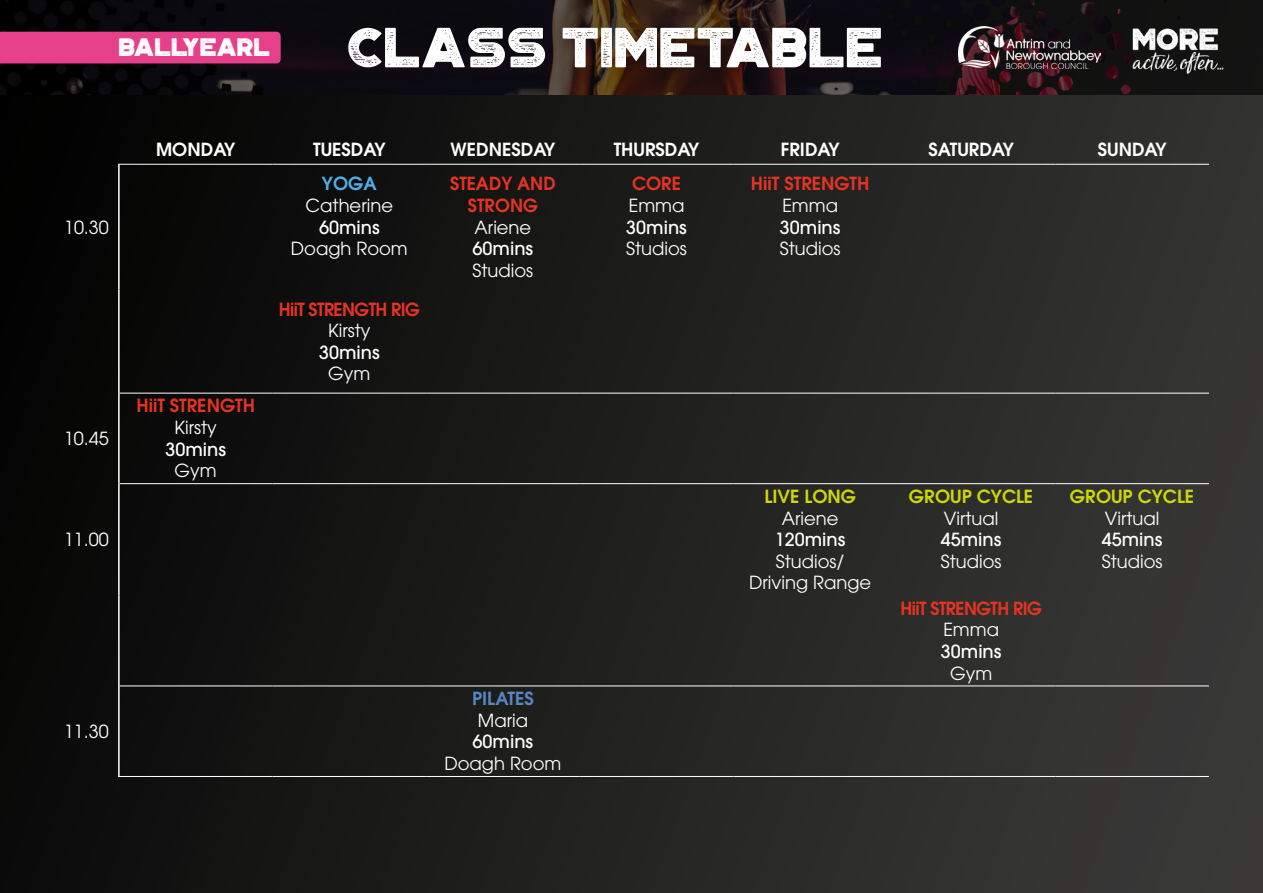
<style>
.page{position:relative;width:1263px;height:893px;background:#fff}
.page>*{position:absolute;margin:0;border:0;box-sizing:border-box;transform-origin:0 0}
.t1{font:57px "Portico Rough";color:#fff}
.t2{font:25.5px "Portico Rough";color:#fff}
.t3{font:18px/21.6px "ITC Avant Garde Std";color:#fff;text-align:center}
.t4{font:500 18px "ITC Avant Garde Std";color:#fff}
.t5{font:600 18px "ITC Avant Garde Std";color:#fff}
.t6{font:600 18px/21.6px "ITC Avant Garde Std";color:#e83323;text-align:center}
.t7{font:600 18px "ITC Avant Garde Std";letter-spacing:-.03em;color:#e83323}
.t8{font:600 18px "ITC Avant Garde Std";color:#d1d702}
.t9{font:600 18px "ITC Avant Garde Std";color:#5887c2}
.t10{font:600 18px "ITC Avant Garde Std";color:#51aeea}
</style>
<div class="page">
<div style="left:0;top:0;width:1263px;height:893px;background:linear-gradient(to right,#050505,#383837)"></div>
<hr style="left:118px;top:164px;width:2px;height:125px;background:#fff">
<hr style="left:118px;top:289px;width:2px;height:104px;background:#fff">
<hr style="left:118px;top:393px;width:2px;height:91px;background:#fff">
<hr style="left:118px;top:484px;width:2px;height:111px;background:#fff">
<hr style="left:118px;top:686px;width:2px;height:90px;background:#fff">
<hr style="left:118px;top:776px;width:154px;height:1px;background:#fff">
<hr style="left:272px;top:776px;width:154px;height:1px;background:#fff">
<hr style="left:426px;top:776px;width:154px;height:1px;background:#fff">
<hr style="left:580px;top:776px;width:153px;height:1px;background:#fff">
<hr style="left:733px;top:776px;width:154px;height:1px;background:#fff">
<hr style="left:887px;top:776px;width:168px;height:1px;background:#fff">
<hr style="left:1055px;top:776px;width:154px;height:1px;background:#fff">
<hr style="left:120px;top:393px;width:152px;height:1px;background:#fff">
<hr style="left:272px;top:393px;width:154px;height:1px;background:#fff">
<hr style="left:426px;top:393px;width:154px;height:1px;background:#fff">
<hr style="left:580px;top:393px;width:153px;height:1px;background:#fff">
<hr style="left:733px;top:393px;width:154px;height:1px;background:#fff">
<hr style="left:887px;top:393px;width:168px;height:1px;background:#fff">
<hr style="left:1055px;top:393px;width:154px;height:1px;background:#fff">
<hr style="left:120px;top:483px;width:152px;height:1px;background:#fff">
<hr style="left:272px;top:483px;width:154px;height:1px;background:#fff">
<hr style="left:426px;top:483px;width:154px;height:1px;background:#fff">
<hr style="left:580px;top:483px;width:153px;height:1px;background:#fff">
<hr style="left:733px;top:483px;width:154px;height:1px;background:#fff">
<hr style="left:887px;top:483px;width:168px;height:1px;background:#fff">
<hr style="left:1055px;top:483px;width:154px;height:1px;background:#fff">
<hr style="left:120px;top:686px;width:152px;height:1px;background:#fff">
<hr style="left:272px;top:686px;width:154px;height:1px;background:#fff">
<hr style="left:426px;top:686px;width:154px;height:1px;background:#fff">
<hr style="left:580px;top:686px;width:153px;height:1px;background:#fff">
<hr style="left:733px;top:686px;width:154px;height:1px;background:#fff">
<hr style="left:887px;top:686px;width:168px;height:1px;background:#fff">
<hr style="left:1055px;top:686px;width:154px;height:1px;background:#fff">
<hr style="left:118px;top:595px;width:2px;height:91px;background:#fff">
<hr style="left:118px;top:164px;width:154px;height:1px;background:#fff">
<hr style="left:272px;top:164px;width:154px;height:1px;background:#fff">
<hr style="left:426px;top:164px;width:154px;height:1px;background:#fff">
<hr style="left:580px;top:164px;width:153px;height:1px;background:#fff">
<hr style="left:733px;top:164px;width:154px;height:1px;background:#fff">
<hr style="left:887px;top:164px;width:168px;height:1px;background:#fff">
<hr style="left:1055px;top:164px;width:154px;height:1px;background:#fff">
<svg style="left:0;top:0;width:1263px;height:95px;background:#181011"></svg>
<img style="left:1125px;top:17px;width:104px;height:61px">
<img style="left:959px;top:27px;width:142px;height:42px">
<div style="left:0;top:32px;width:281px;height:31px;background:#e6408a"></div>
<h2 class="t2" style="left:118px;top:33px;width:153px">BALLYEARL</h2>
<h1 class="t1" style="left:347px;top:14px;width:537px">CLASS TIMETABLE</h1>
<p class="t3" style="left:64px;top:216px;width:46px">10.30</p>
<p class="t3" style="left:64px;top:427px;width:46px">10.45</p>
<p class="t3" style="left:64px;top:529px;width:46px">11.00</p>
<p class="t3" style="left:64px;top:720px;width:46px">11.30</p>
<p class="t5" style="left:156px;top:137px;width:81px">MONDAY</p>
<p class="t5" style="left:313px;top:137px;width:74px">TUESDAY</p>
<p class="t5" style="left:451px;top:137px;width:106px">WEDNESDAY</p>
<p class="t5" style="left:614px;top:137px;width:87px">THURSDAY</p>
<p class="t5" style="left:781px;top:137px;width:60px">FRIDAY</p>
<p class="t5" style="left:928px;top:137px;width:87px">SATURDAY</p>
<p class="t5" style="left:1098px;top:137px;width:70px">SUNDAY</p>
<p class="t6" style="left:136px;top:395px;width:120px">HiiT STRENGTH</p>
<p class="t3" style="left:174px;top:416px;width:44px">Kirsty</p>
<p class="t4" style="left:165px;top:438px;width:62px">30mins</p>
<p class="t3" style="left:175px;top:460px;width:44px">Gym</p>
<p class="t10" style="left:322px;top:172px;width:56px">YOGA</p>
<p class="t3" style="left:306px;top:194px;width:89px">Catherine</p>
<p class="t4" style="left:319px;top:215px;width:62px">60mins</p>
<p class="t3" style="left:291px;top:237px;width:118px">Doagh Room</p>
<p class="t7" style="left:279px;top:297px;width:143px">HiiT STRENGTH RIG</p>
<p class="t3" style="left:328px;top:320px;width:44px">Kirsty</p>
<p class="t4" style="left:319px;top:341px;width:62px">30mins</p>
<p class="t3" style="left:328px;top:363px;width:44px">Gym</p>
<p class="t6" style="left:450px;top:173px;width:107px">STEADY AND<br>STRONG</p>
<p class="t3" style="left:475px;top:216px;width:58px">Ariene</p>
<p class="t4" style="left:473px;top:237px;width:62px">60mins</p>
<p class="t3" style="left:473px;top:259px;width:62px">Studios</p>
<p class="t9" style="left:472px;top:687px;width:63px">PILATES</p>
<p class="t3" style="left:478px;top:709px;width:52px">Maria</p>
<p class="t4" style="left:473px;top:730px;width:62px">60mins</p>
<p class="t3" style="left:444px;top:752px;width:118px">Doagh Room</p>
<p class="t6" style="left:632px;top:173px;width:50px">CORE</p>
<p class="t3" style="left:629px;top:194px;width:57px">Emma</p>
<p class="t4" style="left:626px;top:215px;width:62px">30mins</p>
<p class="t3" style="left:626px;top:237px;width:62px">Studios</p>
<p class="t6" style="left:751px;top:173px;width:120px">HiiT STRENGTH</p>
<p class="t3" style="left:782px;top:194px;width:57px">Emma</p>
<p class="t4" style="left:780px;top:215px;width:62px">30mins</p>
<p class="t3" style="left:780px;top:237px;width:62px">Studios</p>
<p class="t8" style="left:764px;top:485px;width:93px">LIVE LONG</p>
<p class="t3" style="left:782px;top:507px;width:58px">Ariene</p>
<p class="t4" style="left:775px;top:528px;width:72px">120mins</p>
<p class="t3" style="left:749px;top:550px;width:124px">Studios/<br>Driving Range</p>
<p class="t8" style="left:909px;top:485px;width:126px">GROUP CYCLE</p>
<p class="t3" style="left:944px;top:507px;width:56px">Virtual</p>
<p class="t4" style="left:941px;top:528px;width:62px">45mins</p>
<p class="t3" style="left:941px;top:550px;width:62px">Studios</p>
<p class="t7" style="left:901px;top:596px;width:143px">HiiT STRENGTH RIG</p>
<p class="t3" style="left:943px;top:619px;width:57px">Emma</p>
<p class="t4" style="left:941px;top:640px;width:62px">30mins</p>
<p class="t3" style="left:950px;top:662px;width:44px">Gym</p>
<p class="t8" style="left:1070px;top:485px;width:126px">GROUP CYCLE</p>
<p class="t3" style="left:1105px;top:507px;width:56px">Virtual</p>
<p class="t4" style="left:1102px;top:528px;width:62px">45mins</p>
<p class="t3" style="left:1102px;top:550px;width:62px">Studios</p>
</div>
